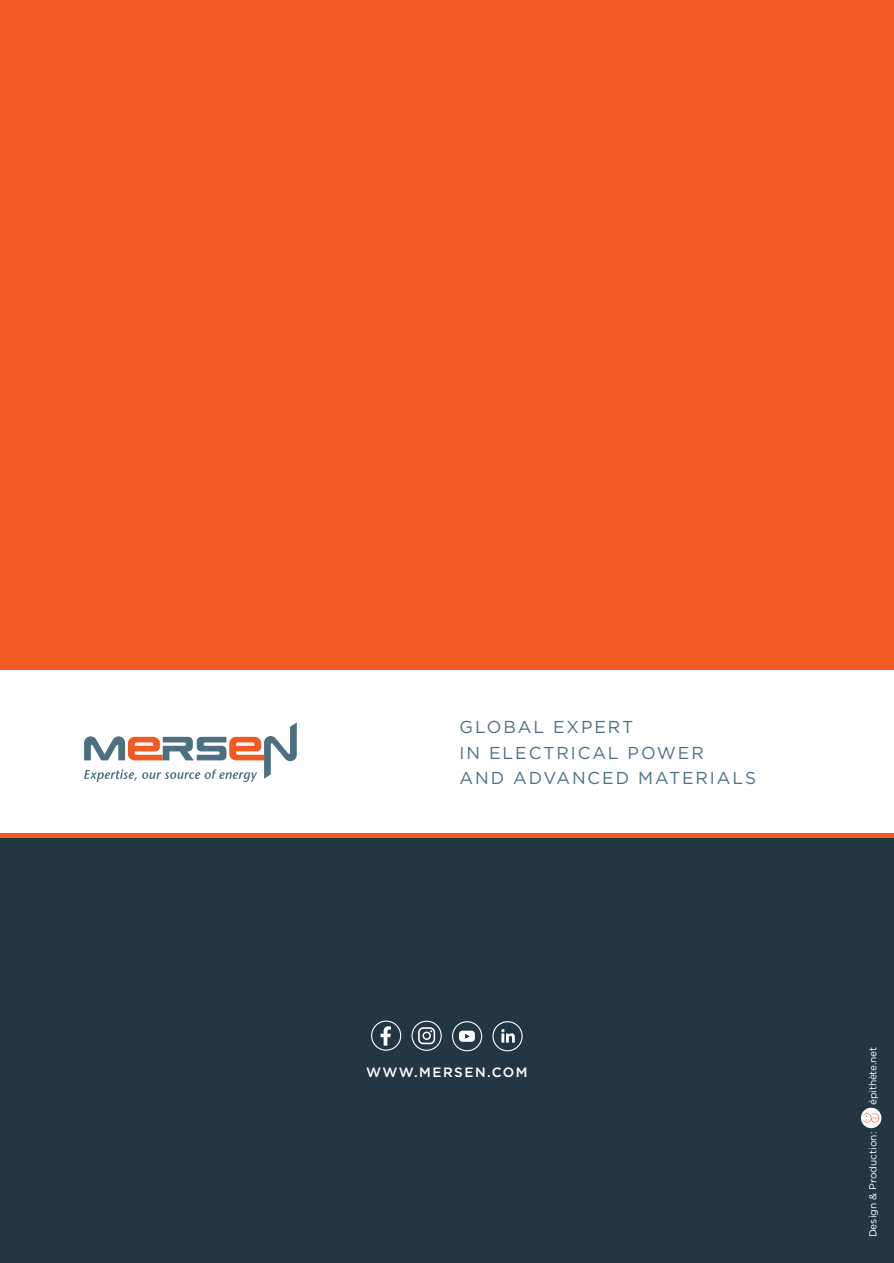
<style>
.page{position:relative;width:894px;height:1263px;background:#fff}
.page>*{position:absolute;margin:0;border:0;box-sizing:border-box;transform-origin:0 0}
.t1{font:17.25px/25.5px "Gotham";letter-spacing:.11em;color:#4c7080}
.t2{font:500 13.5px "Gotham";letter-spacing:.11em;color:#fff}
.t3{font:10.2px "Gotham";color:#fff}
.t4{font:10.2px "Gotham";letter-spacing:-.02em;color:#fff}
</style>
<div class="page">
<div style="left:0;top:0;width:893px;height:682px;background:#f15a22"></div>
<div style="left:0;top:767px;width:893px;height:496px;background:#243642"></div>
<svg style="left:452px;top:1021px;width:30px;height:30px"></svg>
<svg style="left:411px;top:1021px;width:30px;height:30px"></svg>
<svg style="left:371px;top:1020px;width:30px;height:31px"></svg>
<svg style="left:492px;top:1021px;width:30px;height:30px"></svg>
<div style="left:0;top:670px;width:893px;height:163px;background:#fff"></div>
<hr style="left:0;top:833px;width:893px;height:4px;background:#f15a22">
<svg style="left:860px;top:1108px;width:21px;height:20px"></svg>
<svg style="left:862px;top:1113px;width:16px;height:10px"></svg>
<svg style="left:84px;top:722px;width:213px;height:60px"></svg>
<p class="t1" style="left:459px;top:715px;width:298px">GLOBAL EXPERT<br>IN ELECTRICAL POWER<br>AND ADVANCED MATERIALS</p>
<p class="t2" style="left:366px;top:1066px;width:163px">WWW.MERSEN.COM</p>
<p class="t4" style="left:867px;top:1105px;width:60px;rotate:-90deg">épithète.net</p>
<p class="t3" style="left:867px;top:1237px;width:107px;rotate:-90deg">Design &amp; Production:</p>
</div>
